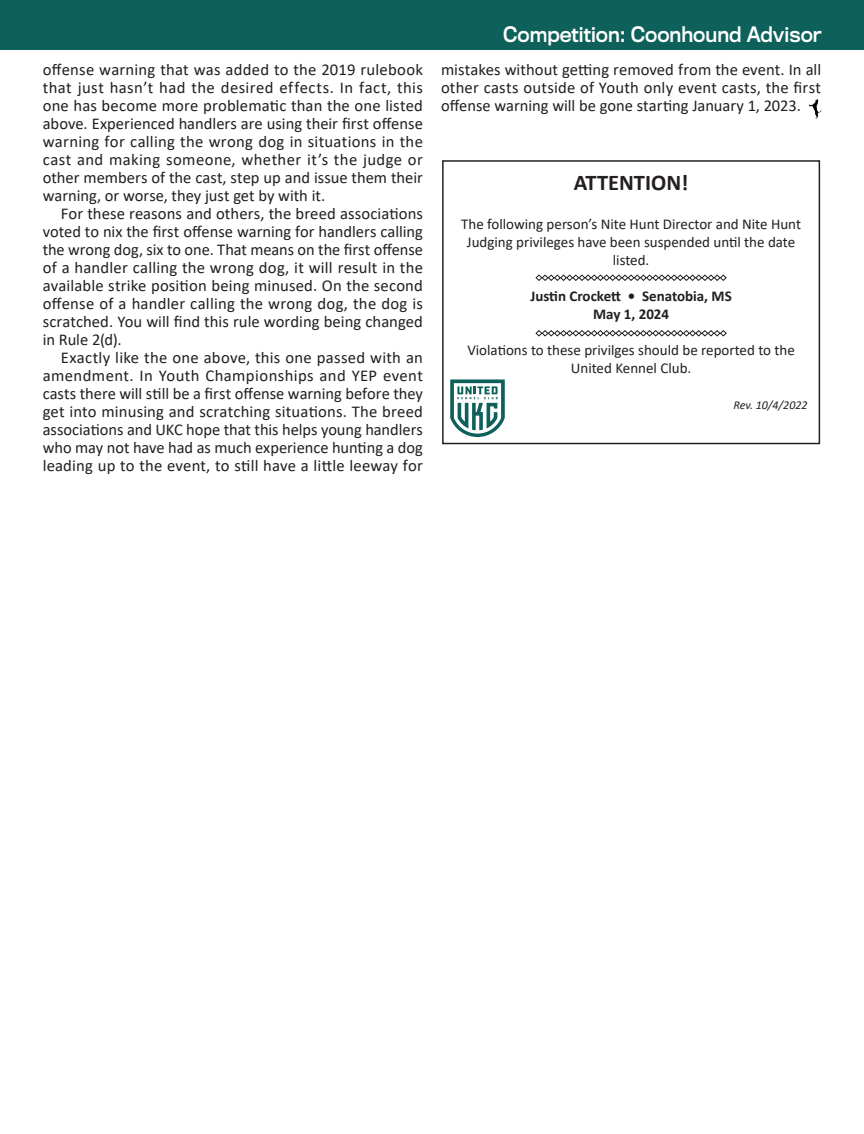
<style>
.page{position:relative;width:864px;height:1134px;background:#fff}
.page>*{position:absolute;margin:0;border:0;box-sizing:border-box;transform-origin:0 0}
.t1{font:700 22.5px "Calibri";color:#231f20}
.t2{font:19.8px "Titling Gothic FB Standard";color:#fff;scale:.91 1}
.No_Spacing{font:16.5px/18px "Calibri";color:#231f20;text-align:justify}
.t3{font:15px/18px "Calibri";color:#231f20;text-align:center}
.t4{font:700 15px "Calibri";color:#231f20}
.t5{font:italic 12px "Calibri";color:#231f20}
</style>
<div class="page">
<div style="left:0;top:0;width:864px;height:50px;background:#0e605a"></div>
<img style="left:808px;top:99px;width:13px;height:19px">
<div style="left:442px;top:160px;width:378px;height:284px;border:2px solid #231f20"></div>
<svg style="left:535px;top:274px;width:192px;height:7px"></svg>
<svg style="left:535px;top:330px;width:192px;height:7px"></svg>
<svg style="left:450px;top:379px;width:55px;height:58px"></svg>
<p class="No_Spacing" style="left:43px;top:60px;width:382px">offense warning that was added to the 2019 rulebook that just hasn’t had the desired effects. In fact, this one has become more problematic than the one listed above. Experienced handlers are using their first offense warning for calling the wrong dog in situations in the cast and making someone, whether it’s the judge or other members of the cast, step up and issue them their warning, or worse, they just get by with it.</p>
<p class="No_Spacing" style="left:43px;top:204px;width:382px;text-indent:18px">For these reasons and others, the breed associations voted to nix the first offense warning for handlers calling the wrong dog, six to one. That means on the first offense of a handler calling the wrong dog, it will result in the available strike position being minused. On the second offense of a handler calling the wrong dog, the dog is scratched. You will find this rule wording being changed in Rule 2(d).</p>
<p class="No_Spacing" style="left:43px;top:348px;width:382px;text-indent:18px">Exactly like the one above, this one passed with an amendment. In Youth Championships and YEP event casts there will still be a first offense warning before they get into minusing and scratching situations. The breed associations and UKC hope that this helps young handlers who may not have had as much experience hunting a dog leading up to the event, to still have a little leeway for</p>
<p class="t2" style="left:503px;top:23px;width:352px">Competition: Coonhound Advisor</p>
<p class="No_Spacing" style="left:441px;top:60px;width:382px">mistakes without getting removed from the event. In all other casts outside of Youth only event casts, the first offense warning will be gone starting January 1, 2023.</p>
<p class="t1" style="left:574px;top:166px;width:116px">ATTENTION!</p>
<p class="t3" style="left:461px;top:214px;width:341px">The following person’s Nite Hunt Director and Nite Hunt<br>Judging privileges have been suspended until the date listed.</p>
<p class="t4" style="left:530px;top:285px;width:203px">Justin Crockett • Senatobia, MS</p>
<p class="t4" style="left:593px;top:303px;width:78px">May 1, 2024</p>
<p class="t3" style="left:467px;top:340px;width:329px">Violations to these privilges should be reported to the<br>United Kennel Club.</p>
<p class="t5" style="left:733px;top:396px;width:76px">Rev. 10/4/2022</p>
</div>
